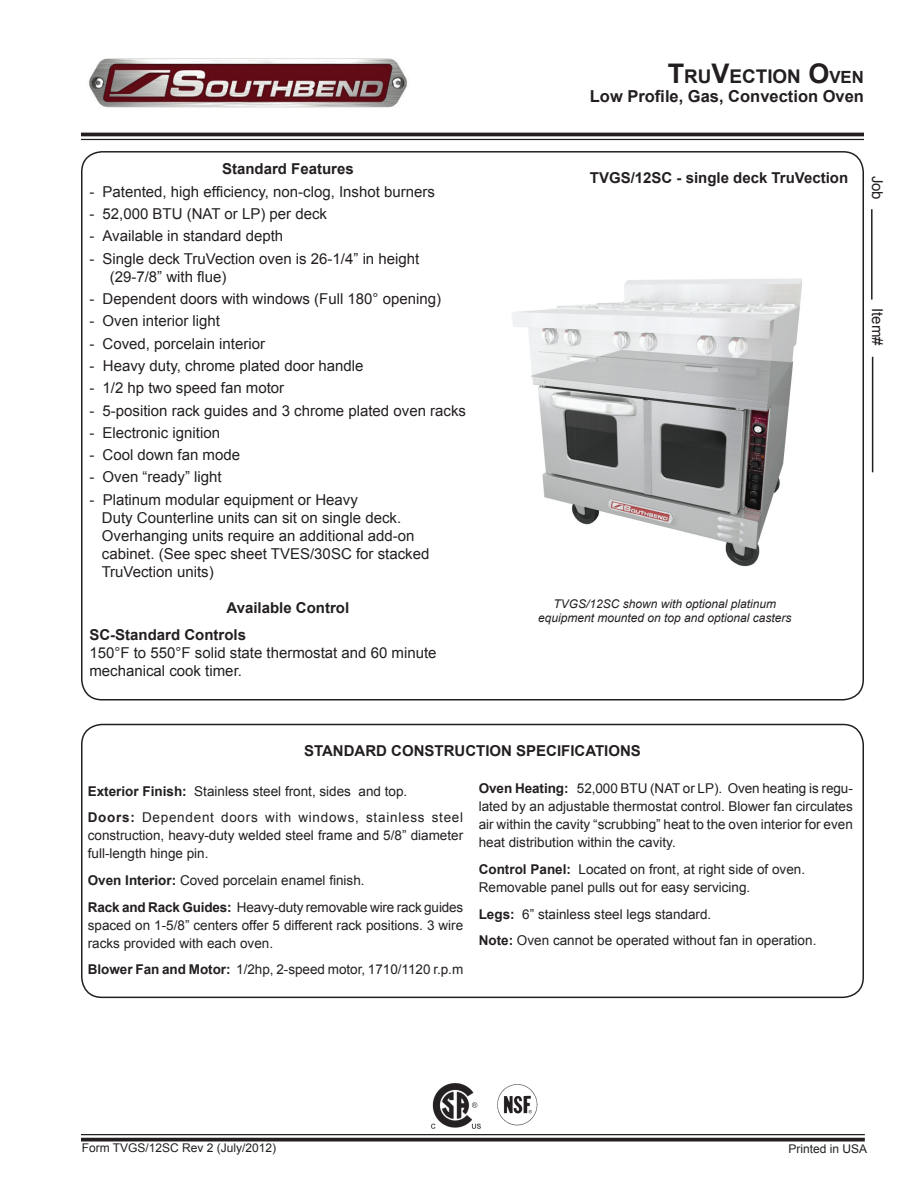
<style>
.page{position:relative;width:918px;height:1188px;background:#fff}
.page>*{position:absolute;margin:0;border:0;box-sizing:border-box;transform-origin:0 0}
.t1{font:700 18.9px "Arial";color:#231f20}
.t2{font:700 16.5px "Arial";color:#231f20}
.t3{font:15px/18px "Arial";color:#231f20}
.t4{font:700 15px/27px "Arial";color:#231f20}
.t5{font:13.5px/18px "Arial";color:#231f20}
.t6{font:13.5px/26.5px "Arial";letter-spacing:.055em;color:#231f20}
.t7{font:italic 12px/14.4px "Arial";color:#231f20;text-align:center}
.t8{font:12px "Arial";color:#231f20}
.s1{font-size:27px}
.s2{font-size:16.8px}
.s3{font-weight:700}
</style>
<div class="page">
<hr style="left:871px;top:209px;width:2px;height:91px;background:#231f20">
<hr style="left:872px;top:357px;width:1px;height:115px;background:#231f20">
<hr style="left:81px;top:1134px;width:784px;height:1px;background:#231f20">
<svg style="left:81px;top:1138px;width:784px;height:4px;background:#3e3a3b"></svg>
<hr style="left:81px;top:133px;width:783px;height:3px;background:#231f20">
<hr style="left:81px;top:139px;width:783px;height:1px;background:#231f20">
<img style="left:89px;top:58px;width:319px;height:50px">
<img style="left:512px;top:278px;width:290px;height:289px">
<div style="left:81px;top:724px;width:783px;height:274px;border:2px solid #231f20;border-radius:20px"></div>
<img style="left:497px;top:1084px;width:43px;height:42px">
<img style="left:428px;top:1083px;width:54px;height:46px">
<p class="t4" style="left:222px;top:156px;width:133px">Standard Features</p>
<p class="t3" style="left:89px;top:183px;width:347px">- Patented, high efficiency, non-clog, Inshot burners</p>
<p class="t3" style="left:89px;top:205px;width:239px">- 52,000 BTU (NAT or LP) per deck</p>
<p class="t3" style="left:89px;top:227px;width:195px">- Available in standard depth</p>
<p class="t3" style="left:110px;top:250px;width:311px;text-indent:-20px">- Single deck TruVection oven is 26-1/4” in height (29-7/8” with flue)</p>
<p class="t3" style="left:89px;top:290px;width:353px">- Dependent doors with windows (Full 180° opening)</p>
<p class="t3" style="left:89px;top:312px;width:132px">- Oven interior light</p>
<p class="t3" style="left:89px;top:334px;width:177px">- Coved, porcelain interior</p>
<p class="t3" style="left:89px;top:357px;width:276px">- Heavy duty, chrome plated door handle</p>
<p class="t3" style="left:89px;top:379px;width:196px">- 1/2 hp two speed fan motor</p>
<p class="t3" style="left:89px;top:401px;width:378px">- 5-position rack guides and 3 chrome plated oven racks</p>
<p class="t3" style="left:89px;top:424px;width:132px">- Electronic ignition</p>
<p class="t3" style="left:89px;top:446px;width:152px">- Cool down fan mode</p>
<p class="t3" style="left:89px;top:468px;width:134px">- Oven “ready” light</p>
<p class="t3" style="left:102px;top:491px;width:329px;text-indent:-12px">- Platinum modular equipment or Heavy<br>Duty Counterline units can sit on single deck.<br>Overhanging units require an additional add-on cabinet. (See spec sheet TVES/30SC for stacked TruVection units)</p>
<p class="t4" style="left:89px;top:595px;width:261px;text-indent:137px">Available Control<br>SC-Standard Controls</p>
<p class="t3" style="left:89px;top:644px;width:349px">150°F to 550°F solid state thermostat and 60 minute mechanical cook timer.</p>
<h1 class="t1" style="left:668px;top:64px;width:198px"><span class="s1">T</span>RU<span class="s1">V</span>ECTION <span class="s1">O</span><span class="s2">VEN</span></h1>
<p class="t2" style="left:590px;top:86px;width:276px">Low Profile, Gas, Convection Oven</p>
<p class="t4" style="left:590px;top:164px;width:260px">TVGS/12SC - single deck TruVection</p>
<p class="t3" style="left:886px;top:176px;width:26px;rotate:90deg">Job</p>
<p class="t3" style="left:886px;top:308px;width:39px;rotate:90deg">Item#</p>
<p class="t7" style="left:538px;top:597px;width:255px">TVGS/12SC shown with optional platinum equipment mounted on top and optional casters</p>
<p class="t4" style="left:304px;top:737px;width:338px">Standard CONSTRUCTION SPECIFICATIONS</p>
<p class="t6" style="left:88px;top:778px;width:377px"><span class="s3">Exterior Finish:</span> Stainless steel front, sides and top.<br><span class="s3">Doors:</span> Dependent doors with windows, stainless steel</p>
<p class="t5" style="left:88px;top:827px;width:377px">construction, heavy-duty welded steel frame and 5/8” diameter full-length hinge pin.</p>
<p class="t5" style="left:88px;top:867px;width:377px;line-height:26.5px"><span class="s3">Oven Interior:</span> Coved porcelain enamel finish.<br><span class="s3">Rack and Rack Guides:</span> Heavy-duty removable wire rack guides</p>
<p class="t5" style="left:88px;top:916px;width:377px">spaced on 1-5/8” centers offer 5 different rack positions. 3 wire racks provided with each oven.</p>
<p class="t5" style="left:88px;top:961px;width:377px"><span class="s3">Blower Fan and Motor:</span> 1/2hp, 2-speed motor, 1710/1120 r.p.m</p>
<p class="t5" style="left:479px;top:780px;width:376px;text-align:justify"><span class="s3">Oven Heating:</span> 52,000 BTU (NAT or LP). Oven heating is regu&shy;lated by an adjustable thermostat control. Blower fan circulates air within the cavity “scrubbing” heat to the oven interior for even heat distribution within the cavity.</p>
<p class="t5" style="left:479px;top:860px;width:328px"><span class="s3">Control Panel:</span> Located on front, at right side of oven.<br>Removable panel pulls out for easy servicing.</p>
<p class="t5" style="left:479px;top:901px;width:339px;line-height:26.5px"><span class="s3">Legs:</span> 6” stainless steel legs standard.<br><span class="s3">Note:</span> Oven cannot be operated without fan in operation.</p>
<p class="t8" style="left:82px;top:1140px;width:196px">Form TVGS/12SC Rev 2 (July/2012)</p>
<p class="t8" style="left:789px;top:1141px;width:80px">Printed in USA</p>
</div>
